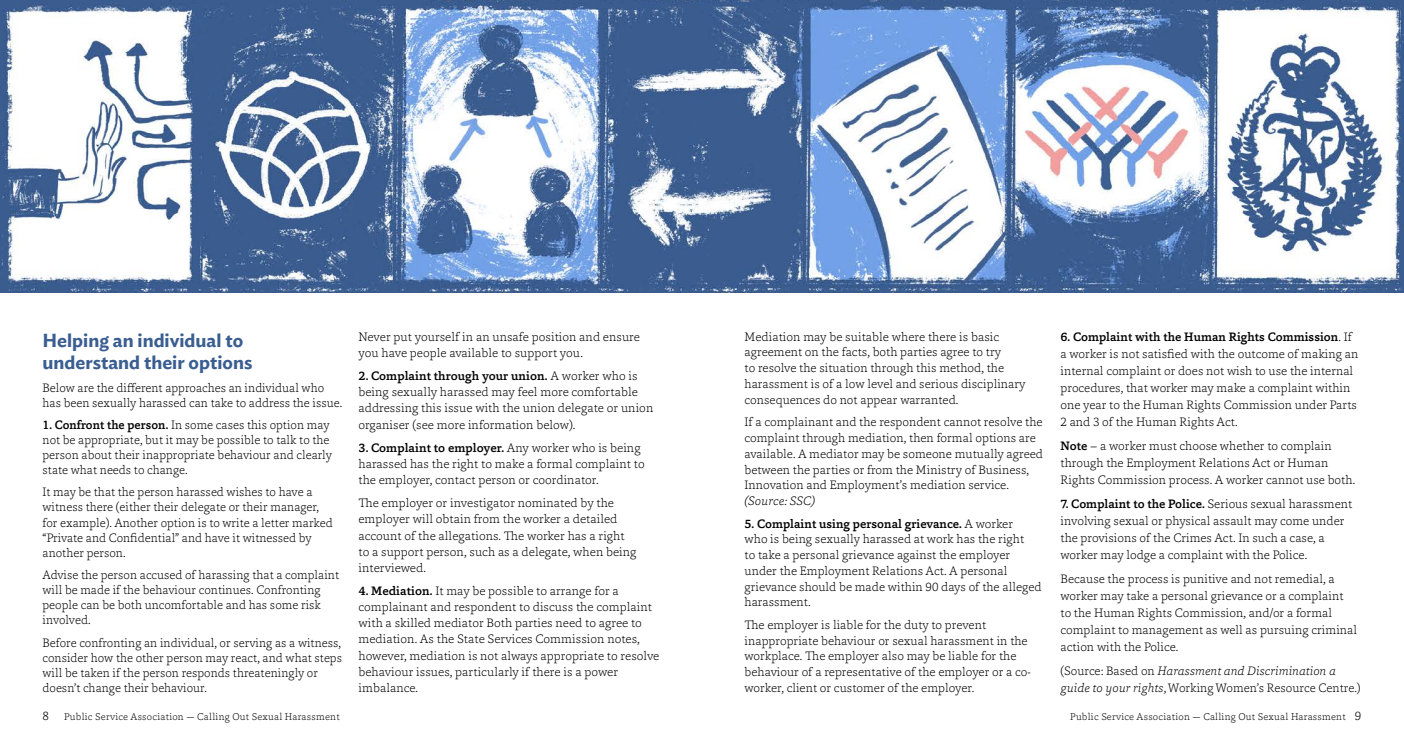
<style>
.page{position:relative;width:1404px;height:745px;background:#fff}
.page>*{position:absolute;margin:0;border:0;box-sizing:border-box;transform-origin:0 0}
.t1{font:600 18.75px/22.6px "Ideal Sans";color:#3a5e91}
.t2{font:200 12.5px/15.6px "Capita";color:#000}
.t3{font:italic 200 12.5px "Capita";color:#000}
.t4{font:200 10px "Capita";letter-spacing:.02em;color:#000}
.s1{font-weight:500}
.s2{font-style:italic}
.s3{font-size:12.5px}
</style>
<div class="page">
<img style="left:0;top:0;width:1403px;height:292px">
<h1 class="t1" style="left:43px;top:327px;width:211px">Helping an individual to understand their options</h1>
<p class="t2" style="left:43px;top:379px;width:301px;line-height:15.1px">Below are the different approaches an individual who has been sexually harassed can take to address the issue.</p>
<p class="t2" style="left:43px;top:416px;width:291px;line-height:15.1px"><span class="s1">1. Confront the person.</span> In some cases this option may not be appropriate, but it may be possible to talk to the person about their inappropriate behaviour and clearly state what needs to change.</p>
<p class="t2" style="left:43px;top:484px;width:291px;line-height:15.1px">It may be that the person harassed wishes to have a witness there (either their delegate or their manager, for example). Another option is to write a letter marked “Private and Confidential” and have it witnessed by another person.</p>
<p class="t2" style="left:43px;top:566px;width:298px;line-height:15.1px">Advise the person accused of harassing that a complaint will be made if the behaviour continues. Confronting people can be both uncomfortable and has some risk involved.</p>
<p class="t2" style="left:43px;top:634px;width:301px;line-height:15.1px">Before confronting an individual, or serving as a witness, consider how the other person may react, and what steps will be taken if the person responds threateningly or doesn’t change their behaviour.</p>
<p class="t2" style="left:358px;top:328px;width:283px;line-height:16.1px">Never put yourself in an unsafe position and ensure you have people available to support you.</p>
<p class="t2" style="left:358px;top:367px;width:296px;line-height:16.1px"><span class="s1">2. Complaint through your union.</span> A worker who is being sexually harassed may feel more comfortable addressing this issue with the union delegate or union organiser (see more information below).</p>
<p class="t2" style="left:358px;top:439px;width:288px;line-height:16.1px"><span class="s1">3. Complaint to employer.</span> Any worker who is being harassed has the right to make a formal complaint to the employer, contact person or coordinator.</p>
<p class="t2" style="left:358px;top:494px;width:279px;line-height:16.1px">The employer or investigator nominated by the employer will obtain from the worker a detailed account of the allegations. The worker has a right to a support person, such as a delegate, when being interviewed.</p>
<p class="t2" style="left:358px;top:582px;width:302px;line-height:16.1px"><span class="s1">4. Mediation.</span> It may be possible to arrange for a complainant and respondent to discuss the complaint with a skilled mediator Both parties need to agree to mediation. As the State Services Commission notes, however, mediation is not always appropriate to resolve behaviour issues, particularly if there is a power imbalance.</p>
<p class="t2" style="left:744px;top:328px;width:282px">Mediation may be suitable where there is basic agreement on the facts, both parties agree to try<br>to resolve the situation through this method, the harassment is of a low level and serious disciplinary consequences do not appear warranted.</p>
<p class="t2" style="left:744px;top:414px;width:300px">If a complainant and the respondent cannot resolve the complaint through mediation, then formal options are available. A mediator may be someone mutually agreed between the parties or from the Ministry of Business, Innovation and Employment’s mediation service.</p>
<p class="t3" style="left:744px;top:492px;width:72px">(Source: SSC)</p>
<p class="t2" style="left:744px;top:515px;width:298px"><span class="s1">5. Complaint using personal grievance.</span> A worker<br>who is being sexually harassed at work has the right<br>to take a personal grievance against the employer under the Employment Relations Act. A personal grievance should be made within 90 days of the alleged harassment.</p>
<p class="t2" style="left:744px;top:616px;width:287px">The employer is liable for the duty to prevent inappropriate behaviour or sexual harassment in the workplace. The employer also may be liable for the behaviour of a representative of the employer or a co&shy;worker, client or customer of the employer.</p>
<p class="t2" style="left:1060px;top:327px;width:299px;line-height:17px"><span class="s1">6. Complaint with the Human Rights Commission</span>. If a worker is not satisfied with the outcome of making an internal complaint or does not wish to use the internal procedures, that worker may make a complaint within one year to the Human Rights Commission under Parts 2 and 3 of the Human Rights Act.</p>
<p class="t2" style="left:1060px;top:436px;width:296px;line-height:17px"><span class="s1">Note</span> – a worker must choose whether to complain through the Employment Relations Act or Human<br>Rights Commission process. A worker cannot use both.</p>
<p class="t2" style="left:1060px;top:494px;width:293px;line-height:17px"><span class="s1">7. Complaint to the Police.</span> Serious sexual harassment involving sexual or physical assault may come under the provisions of the Crimes Act. In such a case, a worker may lodge a complaint with the Police.</p>
<p class="t2" style="left:1060px;top:569px;width:298px;line-height:17px">Because the process is punitive and not remedial, a worker may take a personal grievance or a complaint to the Human Rights Commission, and/or a formal complaint to management as well as pursuing criminal action with the Police.</p>
<p class="t2" style="left:1060px;top:661px;width:301px;line-height:17px">(Source: Based on <span class="s2">Harassment and Discrimination a guide to your rights</span>, Working Women’s Resource Centre.)</p>
<p class="t4" style="left:43px;top:710px;width:298px"><span class="s3">8</span> Public Service Association — Calling Out Sexual Harassment</p>
<p class="t4" style="left:1070px;top:710px;width:292px">Public Service Association — Calling Out Sexual Harassment <span class="s3">9</span></p>
</div>
